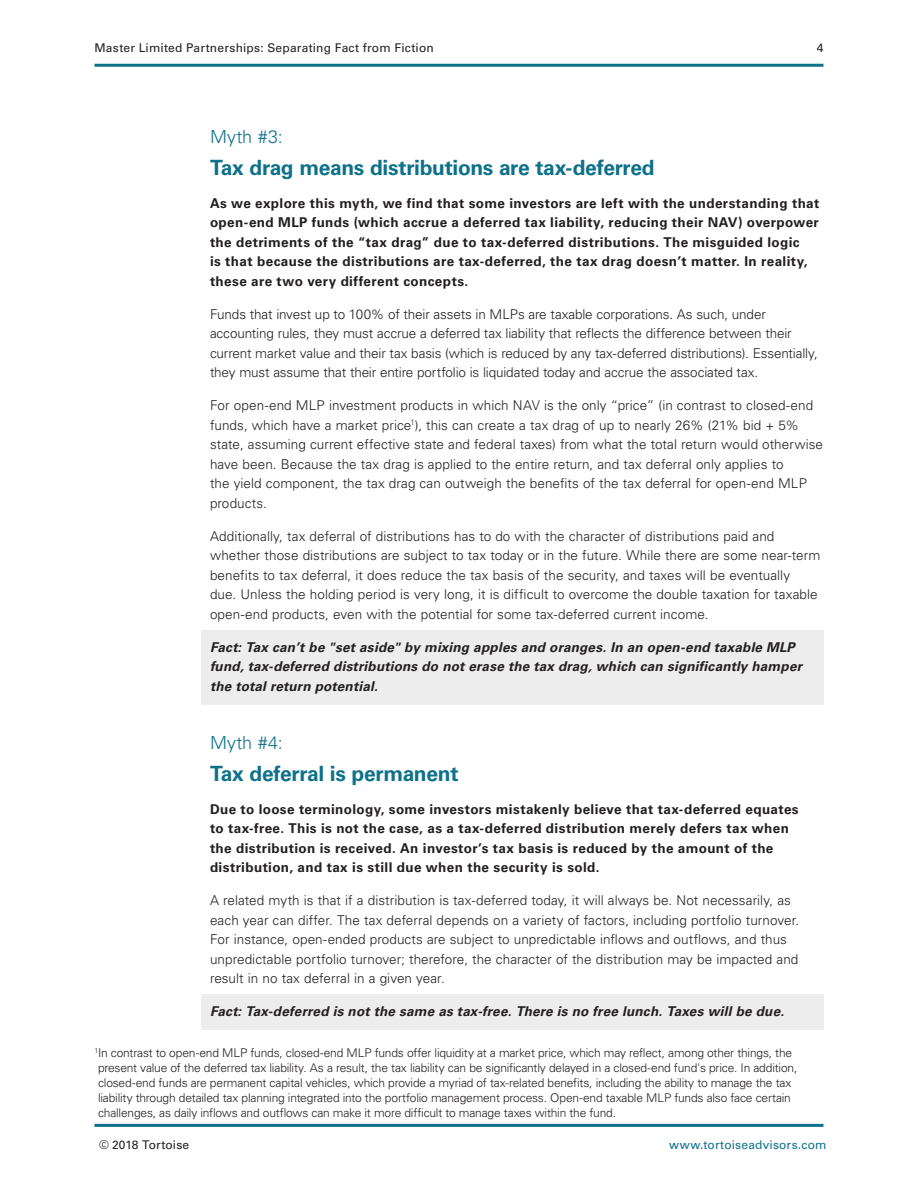
<style>
.page{position:relative;width:918px;height:1188px;background:#fff}
.page>*{position:absolute;margin:0;border:0;box-sizing:border-box;transform-origin:0 0}
.IntroText{font:700 21px "Univers LT Std";letter-spacing:-.015em;color:#0e718a}
.IntroText-2{font:300 18px "Univers LT Std";letter-spacing:.005em;color:#0e718a}
.Bodytext{font:300 13.5px/19.5px "Univers LT Std";letter-spacing:.005em;color:#231f20}
.IntroText-3{font:700 13.5px/19.5px "Univers LT Std";letter-spacing:.03em;color:#231f20}
.Bodytext-2{font:italic 700 13.5px/19.5px "Univers LT Std";letter-spacing:.015em;color:#231f20}
.Bodytext-3{font:300 12px/15px "Univers LT Std";letter-spacing:-.015em;color:#231f20}
.t1{font:12px "Univers LT Std";letter-spacing:.015em;color:#231f20}
.t2{font:12px "Univers LT Std";letter-spacing:.015em;color:#0e718a}
</style>
<div class="page">
<hr style="left:94px;top:64px;width:730px;height:3px;background:#0e718a">
<hr style="left:94px;top:1124px;width:730px;height:3px;background:#0e718a">
<div style="left:201px;top:630px;width:623px;height:75px;background:#ededee"></div>
<div style="left:201px;top:994px;width:623px;height:36px;background:#ededee"></div>
<p class="t1" style="left:94px;top:40px;width:341px">Master Limited Partnerships: Separating Fact from Fiction</p>
<p class="t1" style="left:817px;top:41px;width:8px">4</p>
<p class="IntroText-2" style="left:210px;top:126px;width:74px">Myth #3:</p>
<p class="IntroText" style="left:210px;top:155px;width:446px">Tax drag means distributions are tax-deferred</p>
<p class="IntroText-3" style="left:210px;top:193px;width:611px">As we explore this myth, we find that some investors are left with the understanding that open-end MLP funds (which accrue a deferred tax liability, reducing their NAV) overpower the detriments of the “tax drag” due to tax-deferred distributions. The misguided logic<br>is that because the distributions are tax-deferred, the tax drag doesn’t matter. In reality, these are two very different concepts.</p>
<p class="Bodytext" style="left:210px;top:304px;width:609px">Funds that invest up to 100% of their assets in MLPs are taxable corporations. As such, under accounting rules, they must accrue a deferred tax liability that reflects the difference between their current market value and their tax basis (which is reduced by any tax-deferred distributions). Essentially, they must assume that their entire portfolio is liquidated today and accrue the associated tax.</p>
<p class="Bodytext" style="left:210px;top:396px;width:615px">For open-end MLP investment products in which NAV is the only “price” (in contrast to closed-end funds, which have a market price<sup>1</sup>), this can create a tax drag of up to nearly 26% (21% bid + 5% state, assuming current effective state and federal taxes) from what the total return would otherwise have been. Because the tax drag is applied to the entire return, and tax deferral only applies to<br>the yield component, the tax drag can outweigh the benefits of the tax deferral for open-end MLP products.</p>
<p class="Bodytext" style="left:210px;top:526px;width:612px">Additionally, tax deferral of distributions has to do with the character of distributions paid and whether those distributions are subject to tax today or in the future. While there are some near-term benefits to tax deferral, it does reduce the tax basis of the security, and taxes will be eventually<br>due. Unless the holding period is very long, it is difficult to overcome the double taxation for taxable open-end products, even with the potential for some tax-deferred current income.</p>
<p class="Bodytext-2" style="left:210px;top:638px;width:594px">Fact: Tax can’t be "set aside" by mixing apples and oranges. In an open-end taxable MLP fund, tax-deferred distributions do not erase the tax drag, which can significantly hamper the total return potential.</p>
<p class="IntroText-2" style="left:210px;top:732px;width:74px">Myth #4:</p>
<p class="IntroText" style="left:210px;top:761px;width:250px">Tax deferral is permanent</p>
<p class="IntroText-3" style="left:210px;top:799px;width:590px">Due to loose terminology, some investors mistakenly believe that tax-deferred equates to tax-free. This is not the case, as a tax-deferred distribution merely defers tax when the distribution is received. An investor’s tax basis is reduced by the amount of the distribution, and tax is still due when the security is sold.</p>
<p class="Bodytext" style="left:210px;top:891px;width:591px">A related myth is that if a distribution is tax-deferred today, it will always be. Not necessarily, as each year can differ. The tax deferral depends on a variety of factors, including portfolio turnover.<br>For instance, open-ended products are subject to unpredictable inflows and outflows, and thus unpredictable portfolio turnover; therefore, the character of the distribution may be impacted and result in no tax deferral in a given year.</p>
<p class="Bodytext-2" style="left:210px;top:1002px;width:576px">Fact: Tax-deferred is not the same as tax-free. There is no free lunch. Taxes will be due.</p>
<p class="Bodytext-3" style="left:94px;top:1045px;width:704px"><sup>1</sup>In contrast to open-end MLP funds, closed-end MLP funds offer liquidity at a market price, which may reflect, among other things, the present value of the deferred tax liability. As a result, the tax liability can be significantly delayed in a closed-end fund's price. In addition, closed-end funds are permanent capital vehicles, which provide a myriad of tax-related benefits, including the ability to manage the tax liability through detailed tax planning integrated into the portfolio management process. Open-end taxable MLP funds also face certain challenges, as daily inflows and outflows can make it more difficult to manage taxes within the fund.</p>
<p class="t1" style="left:99px;top:1137px;width:92px">© 2018 Tortoise</p>
<p class="t2" style="left:669px;top:1137px;width:159px">www.tortoiseadvisors.com</p>
</div>
